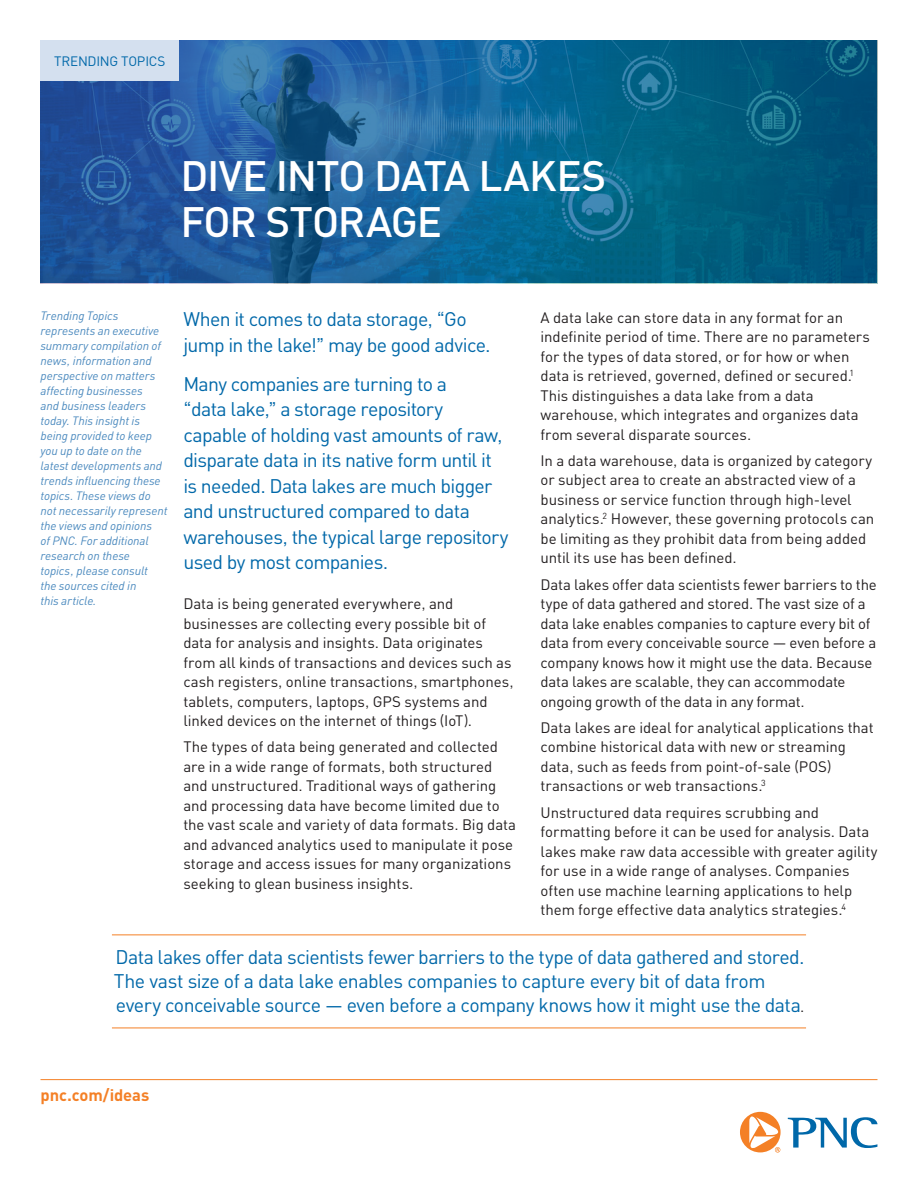
<style>
.page{position:relative;width:918px;height:1188px;background:#fff}
.page>*{position:absolute;margin:0;border:0;box-sizing:border-box;transform-origin:0 0}
.Paragraph_Style_1{font:500 42px/46.5px "PNC Sans";letter-spacing:-.025em;color:#fff}
.Paragraph_Style_1-2{font:19.5px/25.5px "PNC Sans";letter-spacing:-.035em;color:#0068a9}
.Paragraph_Style_1-3{font:700 16.5px "PNC Sans";letter-spacing:-.005em;color:#f48026}
.t1{font:15px/19.5px "PNC Sans";letter-spacing:-.005em;color:#231f20}
.t2{font:13.5px "PNC Sans";letter-spacing:-.015em;color:#0068a9}
.Paragraph_Style_1-4{font:italic 12px/15px "PNC Sans";letter-spacing:-.005em;color:#4a89be}
.s1{font-size:15px;color:#231f20}
</style>
<div class="page">
<svg style="left:40px;top:40px;width:838px;height:244px;background:#146092"></svg>
<hr style="left:40px;top:1079px;width:838px;height:1px;background:#f48026">
<svg style="left:788px;top:1117px;width:89px;height:31px"></svg>
<svg style="left:740px;top:1112px;width:41px;height:41px"></svg>
<div style="left:40px;top:40px;width:139px;height:41px;background:#d4e0ef"></div>
<hr style="left:112px;top:934px;width:694px;height:1px;background:#f48026">
<hr style="left:112px;top:1028px;width:694px;height:1px;background:#f48026">
<p class="t2" style="left:54px;top:53px;width:113px">TRENDING TOPICS</p>
<p class="Paragraph_Style_1" style="left:180px;top:151px;width:427px">DIVE INTO DATA LAKES<br>FOR STORAGE</p>
<p class="Paragraph_Style_1-4" style="left:40px;top:308px;width:129px">Trending Topics represents an executive summary compilation of news, information and perspective on matters affecting businesses<br>and business leaders today. This insight is being provided to keep you up to date on the latest developments and trends influencing these topics. These views do not necessarily represent the views and opinions<br>of PNC. For additional research on these<br>topics, please consult<br>the sources cited in<br>this article.</p>
<p class="Paragraph_Style_1-2" style="left:183px;top:306px;width:309px">When it comes to data storage, “Go jump in the lake!” may be good advice.</p>
<p class="Paragraph_Style_1-2" style="left:183px;top:371px;width:327px">Many companies are turning to a<br>“data lake,” a storage repository capable of holding vast amounts of raw, disparate data in its native form until it is needed. Data lakes are much bigger and unstructured compared to data warehouses, the typical large repository used by most companies.</p>
<p class="t1" style="left:183px;top:594px;width:332px">Data is being generated everywhere, and businesses are collecting every possible bit of data for analysis and insights. Data originates from all kinds of transactions and devices such as cash registers, online transactions, smartphones, tablets, computers, laptops, GPS systems and linked devices on the internet of things (IoT).</p>
<p class="t1" style="left:183px;top:737px;width:334px">The types of data being generated and collected are in a wide range of formats, both structured and unstructured. Traditional ways of gathering and processing data have become limited due to the vast scale and variety of data formats. Big data and advanced analytics used to manipulate it pose storage and access issues for many organizations seeking to glean business insights.</p>
<p class="t1" style="left:541px;top:307px;width:331px">A data lake can store data in any format for an indefinite period of time. There are no parameters for the types of data stored, or for how or when data is retrieved, governed, defined or secured.<sup>1<br></sup>This distinguishes a data lake from a data warehouse, which integrates and organizes data from several disparate sources.</p>
<p class="t1" style="left:541px;top:451px;width:335px">In a data warehouse, data is organized by category or subject area to create an abstracted view of a business or service function through high-level analytics.<sup>2</sup> However, these governing protocols can be limiting as they prohibit data from being added until its use has been defined.</p>
<p class="t1" style="left:541px;top:574px;width:338px">Data lakes offer data scientists fewer barriers to the type of data gathered and stored. The vast size of a data lake enables companies to capture every bit of data from every conceivable source — even before a company knows how it might use the data. Because data lakes are scalable, they can accommodate ongoing growth of the data in any format.</p>
<p class="t1" style="left:541px;top:718px;width:335px">Data lakes are ideal for analytical applications that combine historical data with new or streaming data, such as feeds from point-of-sale (POS) transactions or web transactions.<sup>3</sup></p>
<p class="t1" style="left:541px;top:802px;width:338px">Unstructured data requires scrubbing and formatting before it can be used for analysis. Data lakes make raw data accessible with greater agility for use in a wide range of analyses. Companies often use machine learning applications to help them forge effective data analytics strategies.<sup>4</sup></p>
<p class="Paragraph_Style_1-2" style="left:114px;top:944px;width:692px;line-height:24px">Data lakes offer data scientists fewer barriers to the type of data gathered and stored.<br>The vast size of a data lake enables companies to capture every bit of data from every conceivable source — even before a company knows how it might use the data<span class="s1">.</span></p>
<p class="Paragraph_Style_1-3" style="left:40px;top:1084px;width:110px">pnc.com/ideas</p>
</div>
